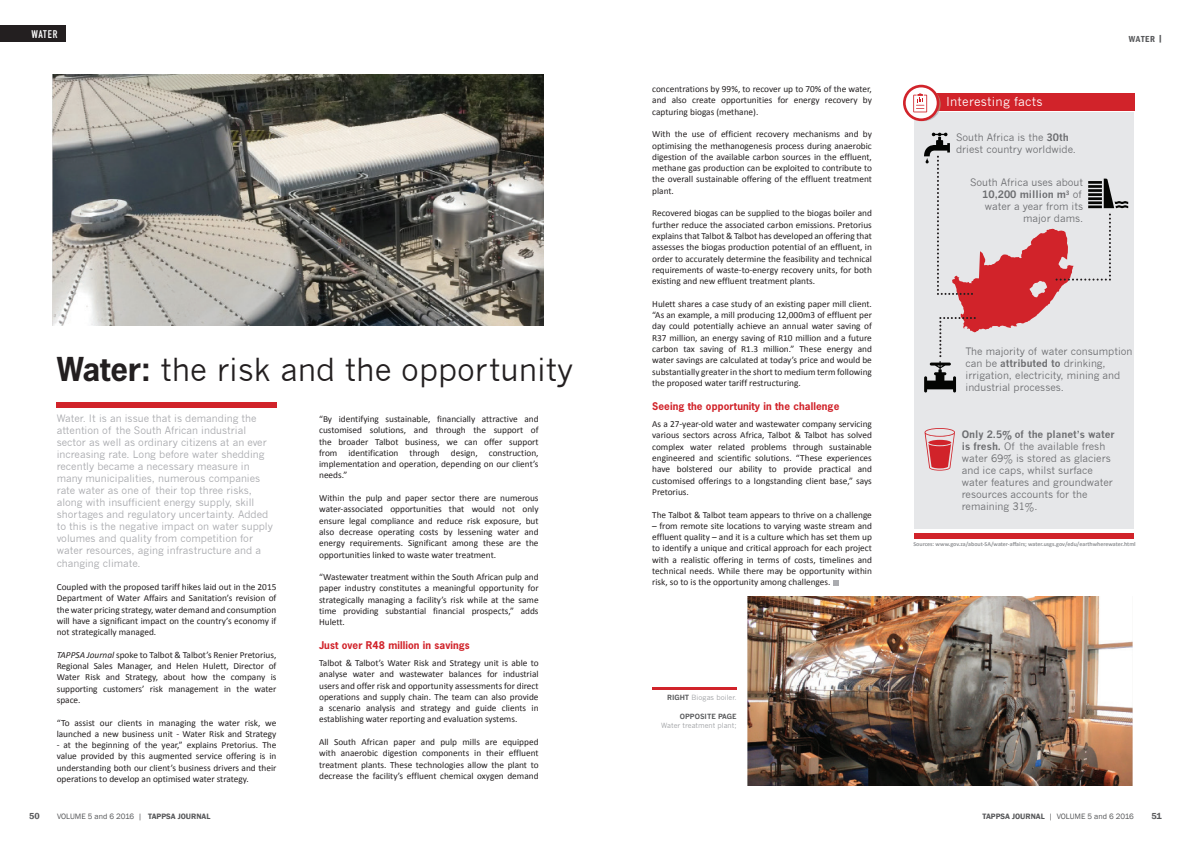
<style>
.page{position:relative;width:1191px;height:842px;background:#fff}
.page>*{position:absolute;margin:0;border:0;box-sizing:border-box;transform-origin:0 0}
.t1{font:31px "News Gothic";color:#231f20}
.t2{font:12.1px "News Gothic";letter-spacing:.02em;color:#fff}
.t3{font:11px "DIN Engschrift Std";letter-spacing:.065em;color:#fff}
.t4{font:10px/12px "News Gothic";color:#a8a9ad}
.t5{font:10px/12px "News Gothic";color:#6c6d70}
.t6{font:700 10px "News Gothic Std";letter-spacing:.01em;color:#d1232a}
.t7{font:9.3px/11.3px "Calibri";color:#231f20;text-align:justify}
.t8{font:600 condensed 9px "Franklin Gothic";letter-spacing:.07em;color:#57585a}
.t9{font:600 9px "Franklin Gothic";color:#57585a}
.t10{font:8px "Franklin Gothic";color:#57585a}
.t11{font:7px "News Gothic";color:#9d9fa2}
.t12{font:700 7px "News Gothic";color:#57585a}
.t13{font:700 6px "Calibri";color:#939598}
.s1{font-family:"News Gothic Std";font-weight:700}
.s2{font-style:italic}
.s3{font-weight:700}
.s4{font-weight:700;color:#57585a}
.s5{font-weight:600}
</style>
<div class="page">
<img style="left:52px;top:74px;width:491px;height:251px">
<div style="left:0;top:26px;width:66px;height:16px;background:#231f20"></div>
<div style="left:56px;top:403px;width:220px;height:5px;background:#d1232a"></div>
<div style="left:914px;top:112px;width:220px;height:417px;background:#e6e7e9"></div>
<img style="left:747px;top:596px;width:385px;height:189px">
<svg style="left:833px;top:580px;width:5px;height:5px"></svg>
<div style="left:913px;top:93px;width:221px;height:18px;background:#d1232a"></div>
<svg style="left:903px;top:85px;width:37px;height:36px"></svg>
<div style="left:914px;top:533px;width:220px;height:5px;background:#d1232a"></div>
<svg style="left:924px;top:132px;width:204px;height:260px"></svg>
<hr style="left:652px;top:687px;width:84px;height:2px;background:#d1232a">
<svg style="left:924px;top:428px;width:31px;height:43px"></svg>
<p class="t3" style="left:31px;top:27px;width:27px">WATER</p>
<h1 class="t1" style="left:57px;top:352px;width:517px"><span class="s1">Water:</span> the risk and the opportunity</h1>
<p class="t4" style="left:57px;top:413px;width:218px">Water. It is an issue that is demanding the attention of the South African industrial sector as well as ordinary citizens at an ever increasing rate. Long before water shedding recently became a necessary measure in many municipalities, numerous companies rate water as one of their top three risks, along with insufficient energy supply, skill shortages and regulatory uncertainty. Added to this is the negative impact on water supply volumes and quality from competition for water resources, aging infrastructure and a</p>
<p class="t4" style="left:57px;top:558px;width:85px">changing climate.</p>
<p class="t7" style="left:57px;top:581px;width:221px">Coupled with the proposed tariff hikes laid out in the 2015<br>Department of Water Affairs and Sanitation’s revision of the water pricing strategy, water demand and consumption will have a significant impact on the country’s economy if not strategically managed.</p>
<p class="t7" style="left:57px;top:648px;width:221px"><span class="s2">TAPPSA Journal</span> spoke to Talbot &amp; Talbot’s Renier Pretorius, Regional Sales Manager, and Helen Hulett, Director of Water Risk and Strategy, about how the company is supporting customers’ risk management in the water space.</p>
<p class="t7" style="left:57px;top:716px;width:221px">“To assist our clients in managing the water risk, we launched a new business unit - Water Risk and Strategy</p>
<p class="t7" style="left:57px;top:739px;width:221px">- at the beginning of the year,” explains Pretorius. The value provided by this augmented service offering is in understanding both our client’s business drivers and their operations to develop an optimised water strategy.</p>
<p class="t7" style="left:319px;top:413px;width:221px">“By identifying sustainable, financially attractive and customised solutions, and through the support of the broader Talbot business, we can offer support from identification through design, construction, implementation and operation, depending on our client’s needs.”</p>
<p class="t7" style="left:319px;top:492px;width:221px">Within the pulp and paper sector there are numerous water-associated opportunities that would not only ensure legal compliance and reduce risk exposure, but also decrease operating costs by lessening water and energy requirements. Significant among these are the opportunities linked to waste water treatment.</p>
<p class="t7" style="left:319px;top:571px;width:221px">“Wastewater treatment within the South African pulp and paper industry constitutes a meaningful opportunity for strategically managing a facility’s risk while at the same time providing substantial financial prospects,” adds Hulett.</p>
<p class="t6" style="left:319px;top:638px;width:152px">Just over R48 million in savings</p>
<p class="t7" style="left:319px;top:657px;width:221px">Talbot &amp; Talbot’s Water Risk and Strategy unit is able to analyse water and wastewater balances for industrial users and offer risk and opportunity assessments for direct operations and supply chain. The team can also provide a scenario analysis and strategy and guide clients in establishing water reporting and evaluation systems.</p>
<p class="t7" style="left:319px;top:736px;width:221px">All South African paper and pulp mills are equipped with anaerobic digestion components in their effluent treatment plants. These technologies allow the plant to decrease the facility’s effluent chemical oxygen demand</p>
<p class="t7" style="left:652px;top:83px;width:221px">concentrations by 99%, to recover up to 70% of the water, and also create opportunities for energy recovery by capturing biogas (methane).</p>
<p class="t7" style="left:652px;top:128px;width:221px">With the use of efficient recovery mechanisms and by optimising the methanogenesis process during anaerobic digestion of the available carbon sources in the effluent, methane gas production can be exploited to contribute to the overall sustainable offering of the effluent treatment plant.</p>
<p class="t7" style="left:652px;top:207px;width:221px">Recovered biogas can be supplied to the biogas boiler and further reduce the associated carbon emissions. Pretorius explains that Talbot &amp; Talbot has developed an offering that assesses the biogas production potential of an effluent, in order to accurately determine the feasibility and technical requirements of waste-to-energy recovery units, for both existing and new effluent treatment plants.</p>
<p class="t7" style="left:652px;top:298px;width:221px">Hulett shares a case study of an existing paper mill client. “As an example, a mill producing 12,000m3 of effluent per day could potentially achieve an annual water saving of R37 million, an energy saving of R10 million and a future carbon tax saving of R1.3 million.” These energy and water savings are calculated at today’s price and would be substantially greater in the short to medium term following the proposed water tariff restructuring.</p>
<p class="t6" style="left:652px;top:399px;width:189px">Seeing the opportunity in the challenge</p>
<p class="t7" style="left:652px;top:418px;width:221px">As a 27-year-old water and wastewater company servicing various sectors across Africa, Talbot &amp; Talbot has solved complex water related problems through sustainable engineered and scientific solutions. “These experiences have bolstered our ability to provide practical and customised offerings to a longstanding client base,” says Pretorius.</p>
<p class="t7" style="left:652px;top:508px;width:221px">The Talbot &amp; Talbot team appears to thrive on a challenge</p>
<p class="t7" style="left:652px;top:520px;width:221px">– from remote site locations to varying waste stream and effluent quality – and it is a culture which has set them up to identify a unique and critical approach for each project with a realistic offering in terms of costs, timelines and technical needs. While there may be opportunity within risk, so to is the opportunity among challenges.</p>
<h2 class="t2" style="left:946px;top:94px;width:98px">Interesting facts</h2>
<p class="t5" style="left:956px;top:131px;width:121px">South Africa is the <span class="s3">30th </span>driest country worldwide.</p>
<p class="t5" style="left:970px;top:176px;width:115px;text-align:right">South Africa uses about<br><span class="s3">10,200 million m</span><sup>3</sup> of water a year from its major dams.</p>
<p class="t8" style="left:1128px;top:33px;width:35px">WATER |</p>
<p class="t5" style="left:965px;top:345px;width:168px">The majority of water consumption can be <span class="s3">attributed to</span> drinking, irrigation, electricity, mining and industrial processes.</p>
<p class="t5" style="left:961px;top:428px;width:154px"><span class="s3">Only 2.5% of the planet’s water is fresh.</span> Of the available fresh water 69% is stored as glaciers and ice caps, whilst surface water features and groundwater resources accounts for the remaining 31%.</p>
<p class="t13" style="left:913px;top:539px;width:224px">Sources: www.gov.za/about-SA/water-affairs; water.usgs.gov/edu/earthwherewater.html</p>
<p class="t11" style="left:667px;top:693px;width:71px"><span class="s4">RIGHT</span> Biogas boiler.</p>
<p class="t12" style="left:679px;top:712px;width:58px">OPPOSITE PAGE</p>
<p class="t11" style="left:661px;top:722px;width:77px">Water treatment plant;</p>
<p class="t9" style="left:29px;top:810px;width:12px">50</p>
<p class="t10" style="left:57px;top:811px;width:155px">VOLUME 5 and 6 2016 | <span class="s5">TAPPSA JOURNAL</span></p>
<p class="t10" style="left:982px;top:812px;width:153px"><span class="s5">TAPPSA JOURNAL</span> | VOLUME 5 and 6 2016</p>
<p class="t9" style="left:1151px;top:811px;width:12px">51</p>
</div>
